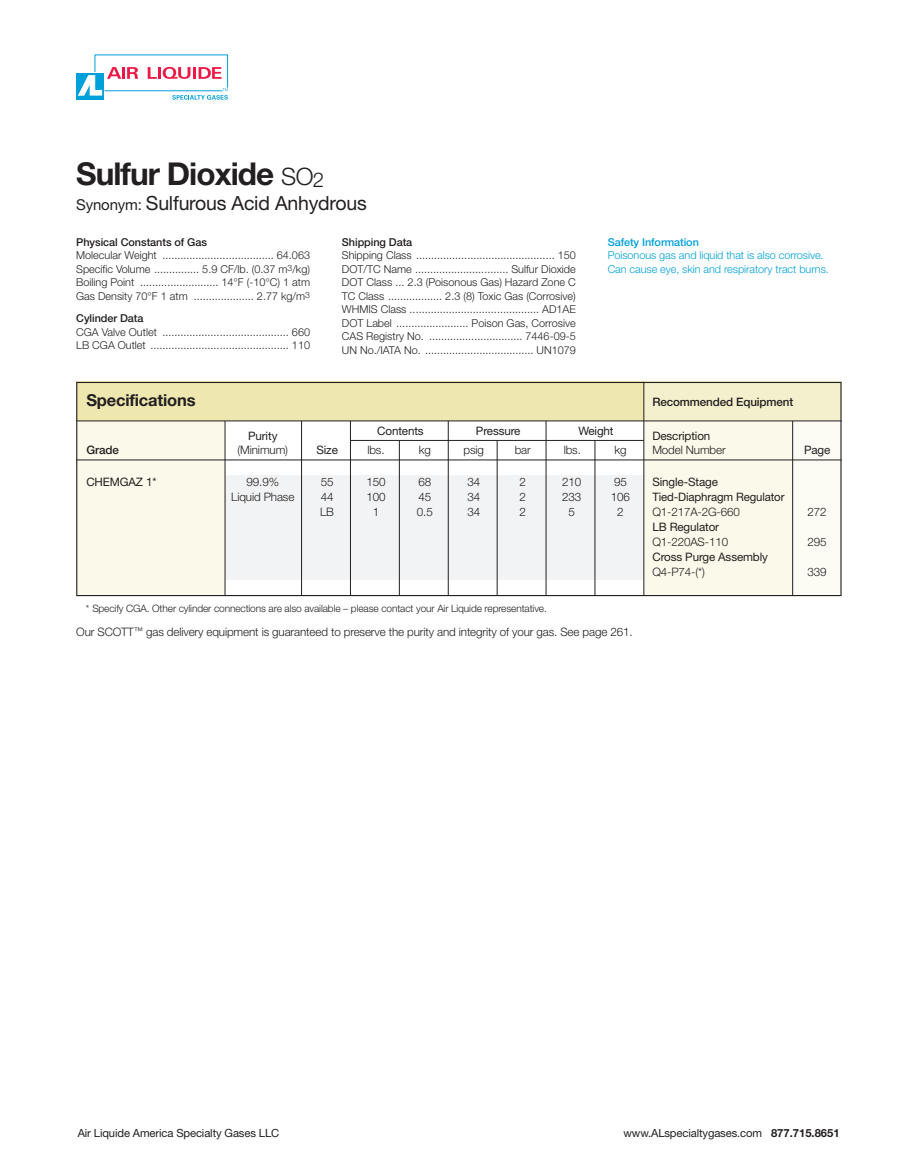
<style>
.page{position:relative;width:918px;height:1175px;background:#fff}
.page>*{position:absolute;margin:0;border:0;box-sizing:border-box;transform-origin:0 0}
.t1{font:700 31.5px "Helvetica Neue";letter-spacing:-.03em;color:#231f20}
.t2{font:19.5px "Helvetica Neue";letter-spacing:-.01em;color:#231f20}
.t3{font:700 16.5px "Helvetica Neue";letter-spacing:-.01em;color:#231f20}
.t4{font:300 11.7px "Helvetica Neue";letter-spacing:-.01em;color:#231f20}
.t5{font:11.7px "Helvetica Neue";letter-spacing:-.01em;color:#231f20}
.t6{font:500 11.7px "Helvetica Neue";letter-spacing:-.01em;color:#231f20}
.t7{font:11.25px "Helvetica Neue";letter-spacing:-.01em;color:#231f20}
.t8{font:300 10.8px/13.5px "Helvetica Neue";color:#231f20;text-align:justify}
.t9{font:300 10.8px/13.5px "Helvetica Neue";letter-spacing:-.005em;color:#00a0db}
.t10{font:500 10.8px "Helvetica Neue";letter-spacing:-.005em;color:#231f20}
.t11{font:500 10.8px "Helvetica Neue";letter-spacing:-.005em;color:#00a0db}
.t12{font:300 10.2px "Helvetica Neue";letter-spacing:-.01em;color:#231f20}
.s1{font-weight:300;font-size:24px}
.s2{font-weight:300;font-size:20.4px}
.s3{font-size:15px}
.s4{font-size:9.3px}
.s5{font-weight:700}
</style>
<div class="page">
<svg style="left:76px;top:54px;width:153px;height:46px"></svg>
<div style="left:76px;top:475px;width:766px;height:105px;background:#f2f3f4"></div>
<div style="left:76px;top:382px;width:149px;height:213px;background:#faf9ea"></div>
<div style="left:644px;top:382px;width:149px;height:213px;background:#faf9ea"></div>
<div style="left:793px;top:382px;width:49px;height:213px;background:#fcfbf4"></div>
<div style="left:76px;top:382px;width:766px;height:39px;background:#eee8b0"></div>
<div style="left:644px;top:382px;width:198px;height:39px;background:#f4f0cd"></div>
<hr style="left:76px;top:420px;width:766px;height:1px;background:#231f20">
<hr style="left:350px;top:440px;width:294px;height:1px;background:#231f20">
<hr style="left:76px;top:459px;width:766px;height:1px;background:#231f20">
<hr style="left:225px;top:421px;width:1px;height:174px;background:#231f20">
<hr style="left:301px;top:421px;width:1px;height:174px;background:#231f20">
<hr style="left:350px;top:421px;width:1px;height:174px;background:#231f20">
<hr style="left:497px;top:440px;width:1px;height:155px;background:#231f20">
<hr style="left:399px;top:440px;width:1px;height:155px;background:#231f20">
<hr style="left:448px;top:421px;width:1px;height:174px;background:#231f20">
<hr style="left:595px;top:440px;width:1px;height:155px;background:#231f20">
<hr style="left:546px;top:421px;width:1px;height:174px;background:#231f20">
<hr style="left:643px;top:382px;width:1px;height:213px;background:#231f20">
<hr style="left:792px;top:421px;width:1px;height:174px;background:#231f20">
<div style="left:76px;top:382px;width:766px;height:214px;border:1px solid #231f20"></div>
<h1 class="t1" style="left:76px;top:162px;width:250px">Sulfur Dioxide <span class="s1">SO</span><span class="s2">2</span></h1>
<h2 class="t2" style="left:76px;top:196px;width:292px"><span class="s3">Synonym:</span> Sulfurous Acid Anhydrous</h2>
<p class="t10" style="left:76px;top:238px;width:132px">Physical Constants of Gas</p>
<p class="t8" style="left:76px;top:249px;width:235px">Molecular Weight ..................................... 64.063<br>Specific Volume ............... 5.9 CF/lb. (0.37 m<sup>3</sup>/kg)<br>Boiling Point .......................... 14°F (-10°C) 1 atm Gas Density 70°F 1 atm .................... 2.77 kg/m<sup>3</sup></p>
<p class="t10" style="left:76px;top:314px;width:69px">Cylinder Data</p>
<p class="t8" style="left:76px;top:326px;width:235px">CGA Valve Outlet .......................................... 660<br>LB CGA Outlet .............................................. 110</p>
<p class="t10" style="left:342px;top:238px;width:72px">Shipping Data</p>
<p class="t8" style="left:342px;top:249px;width:235px">Shipping Class .............................................. 150<br>DOT/TC Name ............................... Sulfur Dioxide DOT Class ... 2.3 (Poisonous Gas) Hazard Zone C TC Class .................. 2.3 (8) Toxic Gas (Corrosive)<br>WHMIS Class ........................................... AD1AE DOT Label ........................ Poison Gas, Corrosive CAS Registry No. ............................... 7446-09-5<br>UN No./IATA No. .................................... UN1079</p>
<p class="t11" style="left:608px;top:238px;width:93px">Safety Information</p>
<p class="t9" style="left:608px;top:249px;width:223px">Poisonous gas and liquid that is also corrosive.<br>Can cause eye, skin and respiratory tract burns.</p>
<h3 class="t3" style="left:86px;top:395px;width:111px">Specifications</h3>
<p class="t6" style="left:652px;top:398px;width:142px">Recommended Equipment</p>
<p class="t5" style="left:248px;top:432px;width:31px">Purity</p>
<p class="t5" style="left:377px;top:426px;width:48px">Contents</p>
<p class="t5" style="left:476px;top:426px;width:46px">Pressure</p>
<p class="t5" style="left:579px;top:426px;width:37px">Weight</p>
<p class="t5" style="left:652px;top:432px;width:60px">Description</p>
<p class="t6" style="left:86px;top:445px;width:34px">Grade</p>
<p class="t4" style="left:238px;top:445px;width:52px">(Minimum)</p>
<p class="t5" style="left:316px;top:445px;width:23px">Size</p>
<p class="t4" style="left:367px;top:445px;width:19px">lbs.</p>
<p class="t4" style="left:419px;top:445px;width:14px">kg</p>
<p class="t4" style="left:464px;top:445px;width:22px">psig</p>
<p class="t4" style="left:515px;top:445px;width:18px">bar</p>
<p class="t4" style="left:564px;top:445px;width:19px">lbs.</p>
<p class="t4" style="left:614px;top:445px;width:14px">kg</p>
<p class="t4" style="left:652px;top:445px;width:75px">Model Number</p>
<p class="t5" style="left:804px;top:445px;width:28px">Page</p>
<p class="t5" style="left:86px;top:477px;width:72px">CHEMGAZ 1*</p>
<p class="t4" style="left:247px;top:477px;width:34px">99.9%</p>
<p class="t4" style="left:321px;top:477px;width:14px">55</p>
<p class="t4" style="left:366px;top:477px;width:21px">150</p>
<p class="t4" style="left:419px;top:477px;width:14px">68</p>
<p class="t4" style="left:467px;top:477px;width:14px">34</p>
<p class="t4" style="left:520px;top:477px;width:8px">2</p>
<p class="t4" style="left:562px;top:477px;width:21px">210</p>
<p class="t4" style="left:614px;top:477px;width:14px">95</p>
<p class="t5" style="left:652px;top:477px;width:67px">Single-Stage</p>
<p class="t4" style="left:231px;top:492px;width:65px">Liquid Phase</p>
<p class="t4" style="left:321px;top:492px;width:14px">44</p>
<p class="t4" style="left:366px;top:492px;width:21px">100</p>
<p class="t4" style="left:419px;top:492px;width:14px">45</p>
<p class="t4" style="left:467px;top:492px;width:14px">34</p>
<p class="t4" style="left:520px;top:492px;width:8px">2</p>
<p class="t4" style="left:562px;top:492px;width:21px">233</p>
<p class="t4" style="left:611px;top:492px;width:21px">106</p>
<p class="t5" style="left:652px;top:492px;width:134px">Tied-Diaphragm Regulator</p>
<p class="t4" style="left:320px;top:507px;width:15px">LB</p>
<p class="t4" style="left:373px;top:507px;width:8px">1</p>
<p class="t4" style="left:417px;top:507px;width:17px">0.5</p>
<p class="t4" style="left:467px;top:507px;width:14px">34</p>
<p class="t4" style="left:520px;top:507px;width:8px">2</p>
<p class="t4" style="left:568px;top:507px;width:8px">5</p>
<p class="t4" style="left:617px;top:507px;width:8px">2</p>
<p class="t4" style="left:652px;top:507px;width:89px">Q1-217A-2G-660</p>
<p class="t4" style="left:808px;top:507px;width:21px">272</p>
<p class="t5" style="left:652px;top:522px;width:68px">LB Regulator</p>
<p class="t4" style="left:652px;top:537px;width:77px">Q1-220AS-110</p>
<p class="t4" style="left:808px;top:537px;width:21px">295</p>
<p class="t5" style="left:652px;top:552px;width:117px">Cross Purge Assembly</p>
<p class="t4" style="left:652px;top:567px;width:54px">Q4-P74-(*)</p>
<p class="t4" style="left:808px;top:567px;width:21px">339</p>
<p class="t12" style="left:86px;top:604px;width:463px">* Specify CGA. Other cylinder connections are also available – please contact your Air Liquide representative.</p>
<p class="t4" style="left:76px;top:627px;width:558px">Our SCOTT<span class="s4">™</span> gas delivery equipment is guaranteed to preserve the purity and integrity of your gas. See page 261.</p>
<p class="t7" style="left:78px;top:1128px;width:203px">Air Liquide America Specialty Gases LLC</p>
<p class="t7" style="left:624px;top:1128px;width:218px">www.ALspecialtygases.com <span class="s5">877.715.8651</span></p>
</div>
